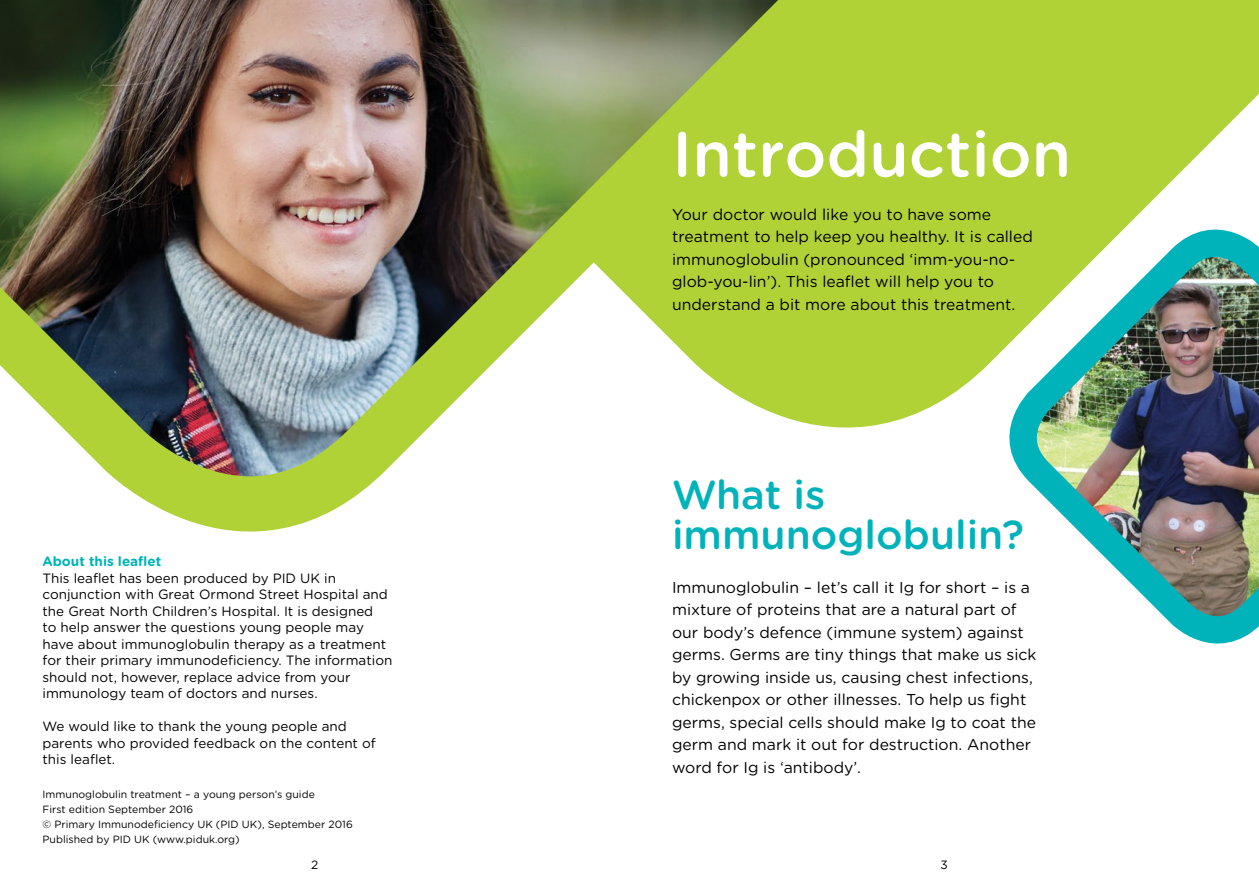
<style>
.page{position:relative;width:1259px;height:893px;background:#fff}
.page>*{position:absolute;margin:0;border:0;box-sizing:border-box;transform-origin:0 0}
.t1{font:500 63.75px "Gotham Rounded";color:#fff}
.t2{font:500 40.5px/40.5px "Gotham Rounded";color:#00b3ba}
.t3{font:15.75px/22.5px "Gotham Rounded";color:#000}
.t4{font:13.5px/16.5px "Gotham Rounded";color:#000}
.t5{font:700 13.5px "Gotham Rounded";color:#00b3ba}
.t6{font:12px "Gotham Rounded";color:#000}
.t7{font:10.5px/15px "Gotham Rounded";color:#000}
</style>
<div class="page">
<svg style="left:977px;top:0;width:282px;height:375px;background:#b9d74e"></svg>
<img style="left:0;top:0;width:977px;height:532px">
<img style="left:1000px;top:220px;width:259px;height:424px">
<h1 class="t1" style="left:672px;top:109px;width:400px">Introduction</h1>
<p class="t5" style="left:43px;top:552px;width:120px">About this leaflet</p>
<p class="t4" style="left:43px;top:569px;width:351px">This leaflet has been produced by PID UK in conjunction with Great Ormond Street Hospital and the Great North Children’s Hospital. It is designed<br>to help answer the questions young people may have about immunoglobulin therapy as a treatment for their primary immunodeficiency. The information should not, however, replace advice from your immunology team of doctors and nurses.</p>
<p class="t4" style="left:43px;top:718px;width:335px">We would like to thank the young people and parents who provided feedback on the content of this leaflet.</p>
<p class="t7" style="left:43px;top:786px;width:312px">Immunoglobulin treatment – a young person’s guide<br>First edition September 2016<br>© Primary Immunodeficiency UK (PID UK), September 2016<br>Published by PID UK (www.piduk.org)</p>
<p class="t3" style="left:672px;top:202px;width:362px">Your doctor would like you to have some treatment to help keep you healthy. It is called immunoglobulin (pronounced ‘imm-you-no&shy;glob-you-lin’). This leaflet will help you to understand a bit more about this treatment.</p>
<h2 class="t2" style="left:672px;top:472px;width:353px">What is immunoglobulin?</h2>
<p class="t3" style="left:672px;top:575px;width:366px">Immunoglobulin – let’s call it Ig for short – is a mixture of proteins that are a natural part of our body’s defence (immune system) against germs. Germs are tiny things that make us sick by growing inside us, causing chest infections, chickenpox or other illnesses. To help us fight germs, special cells should make Ig to coat the germ and mark it out for destruction. Another word for Ig is ‘antibody’.</p>
<p class="t6" style="left:311px;top:857px;width:9px">2</p>
<p class="t6" style="left:940px;top:857px;width:9px">3</p>
</div>
